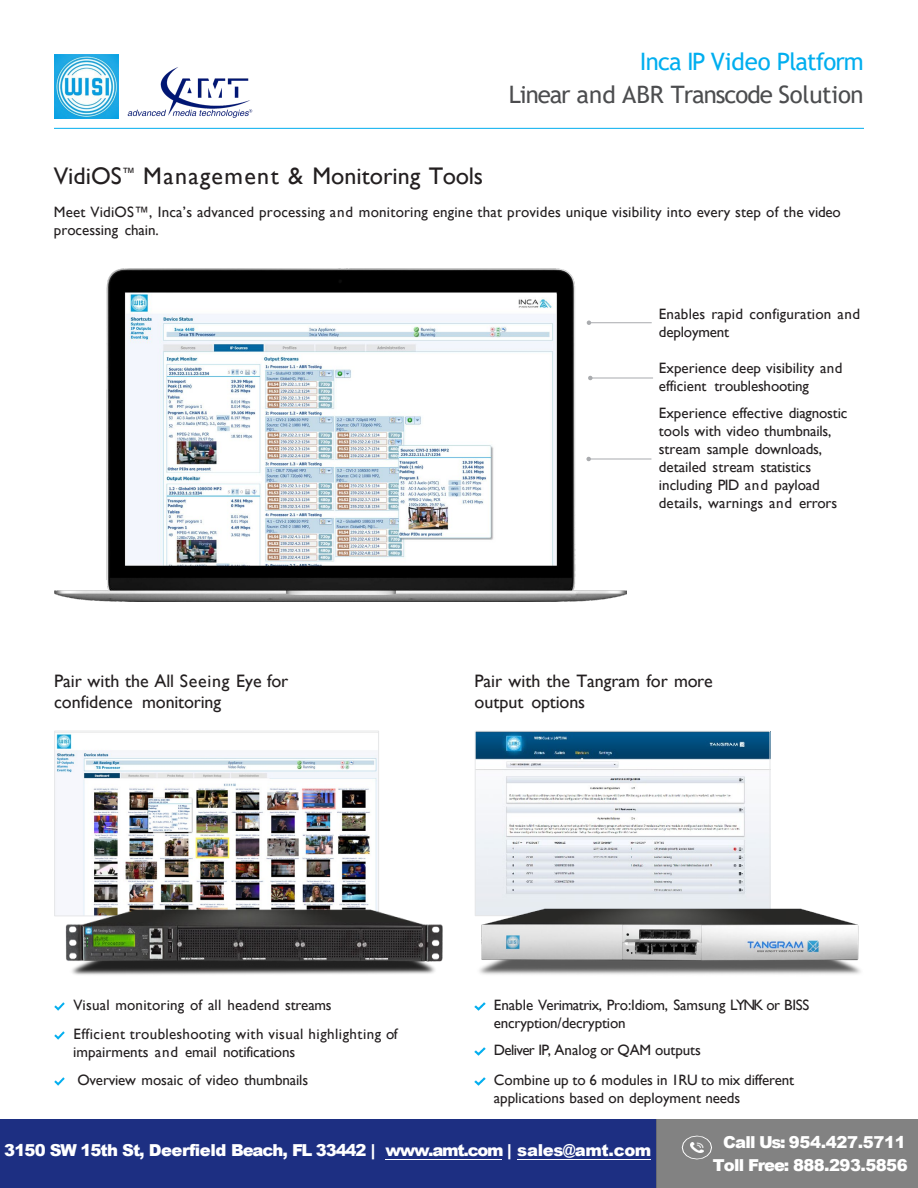
<style>
.page{position:relative;width:918px;height:1188px;background:#fff}
.page>*{position:absolute;margin:0;border:0;box-sizing:border-box;transform-origin:0 0}
.t1{font:24px/33.2px "Trebuchet MS";letter-spacing:-.04em;color:#4c4d4f;text-align:right}
.t2{font:24px "Gill Sans";color:#231f20}
.t3{font:18px/21.6px "Gill Sans";color:#231f20}
.t4{font:900 16.5px/22.8px "Arial";letter-spacing:-.05em;color:#fff;text-align:center}
.t5{font:15px/18px "Gill Sans";color:#231f20}
.t6{font:15px/18px "Gill Sans";letter-spacing:.02em;color:#231f20}
.t7{font:700 15px "Gill Sans";letter-spacing:-.02em;color:#fff}
.s1{color:#00aeef}
</style>
<div class="page">
<img style="left:54px;top:54px;width:65px;height:65px">
<hr style="left:54px;top:128px;width:810px;height:1px;background:#00aeef">
<img style="left:477px;top:733px;width:291px;height:167px">
<div style="left:475px;top:731px;width:295px;height:185px;border:1px solid #e6e7e8"></div>
<img style="left:475px;top:900px;width:386px;height:75px">
<img style="left:54px;top:269px;width:572px;height:333px">
<hr style="left:589px;top:322px;width:63px;height:1px;background:#a9abae">
<svg style="left:587px;top:320px;width:4px;height:5px"></svg>
<hr style="left:590px;top:378px;width:63px;height:1px;background:#a9abae">
<svg style="left:588px;top:376px;width:5px;height:4px"></svg>
<hr style="left:589px;top:459px;width:62px;height:1px;background:#a9abae">
<svg style="left:586px;top:457px;width:5px;height:4px"></svg>
<img style="left:56px;top:734px;width:321px;height:164px">
<div style="left:54px;top:731px;width:325px;height:185px;border:1px solid #e6e7e8"></div>
<img style="left:58px;top:898px;width:385px;height:77px">
<svg style="left:54px;top:1002px;width:11px;height:9px"></svg>
<svg style="left:474px;top:1002px;width:11px;height:9px"></svg>
<svg style="left:474px;top:1077px;width:11px;height:9px"></svg>
<svg style="left:474px;top:1047px;width:11px;height:9px"></svg>
<svg style="left:54px;top:1077px;width:11px;height:9px"></svg>
<svg style="left:54px;top:1031px;width:11px;height:9px"></svg>
<div style="left:0;top:1119px;width:656px;height:69px;background:#1d2f82"></div>
<div style="left:656px;top:1119px;width:262px;height:69px;background:#828282"></div>
<svg style="left:682px;top:1136px;width:30px;height:23px"></svg>
<img style="left:690px;top:1142px;width:14px;height:11px">
<hr style="left:385px;top:1159px;width:117px;height:1px;background:#fff">
<hr style="left:517px;top:1159px;width:134px;height:1px;background:#fff">
<img style="left:127px;top:67px;width:126px;height:51px">
<p class="t1" style="left:509px;top:45px;width:356px"><span class="s1">Inca IP Video Platform<br></span>Linear and ABR Transcode Solution</p>
<p class="t2" style="left:54px;top:162px;width:431px">VidiOS<sup>™</sup> Management &amp; Monitoring Tools</p>
<p class="t5" style="left:54px;top:203px;width:789px">Meet VidiOS™, Inca’s advanced processing and monitoring engine that provides unique visibility into every step of the video processing chain.</p>
<p class="t3" style="left:54px;top:670px;width:236px">Pair with the All Seeing Eye for confidence monitoring</p>
<p class="t5" style="left:659px;top:306px;width:203px">Enables rapid configuration and deployment</p>
<p class="t5" style="left:659px;top:360px;width:185px">Experience deep visibility and efficient troubleshooting</p>
<p class="t5" style="left:659px;top:405px;width:190px">Experience effective diagnostic tools with video thumbnails, stream sample downloads, detailed stream statistics including PID and payload details, warnings and errors</p>
<p class="t3" style="left:474px;top:670px;width:240px">Pair with the Tangram for more output options</p>
<p class="t5" style="left:73px;top:996px;width:260px">Visual monitoring of all headend streams</p>
<p class="t6" style="left:73px;top:1025px;width:326px">Efficient troubleshooting with visual highlighting of impairments and email notifications</p>
<p class="t5" style="left:77px;top:1071px;width:232px">Overview mosaic of video thumbnails</p>
<p class="t5" style="left:494px;top:996px;width:317px">Enable Verimatrix, Pro:Idiom, Samsung LYNK or BISS encryption/decryption</p>
<p class="t5" style="left:494px;top:1041px;width:209px">Deliver IP, Analog or QAM outputs</p>
<p class="t5" style="left:494px;top:1071px;width:302px">Combine up to 6 modules in 1RU to mix different applications based on deployment needs</p>
<p class="t4" style="left:4px;top:1139px;width:649px">3150 SW 15th St, Deerfield Beach, FL 33442 | www.amt.com | sales@amt.com</p>
<p class="t7" style="left:41px;top:1147px;width:101px">www.amt.com</p>
<p class="t4" style="left:713px;top:1130px;width:196px">Call Us: 954.427.5711<br>Toll Free: 888.293.5856</p>
</div>
